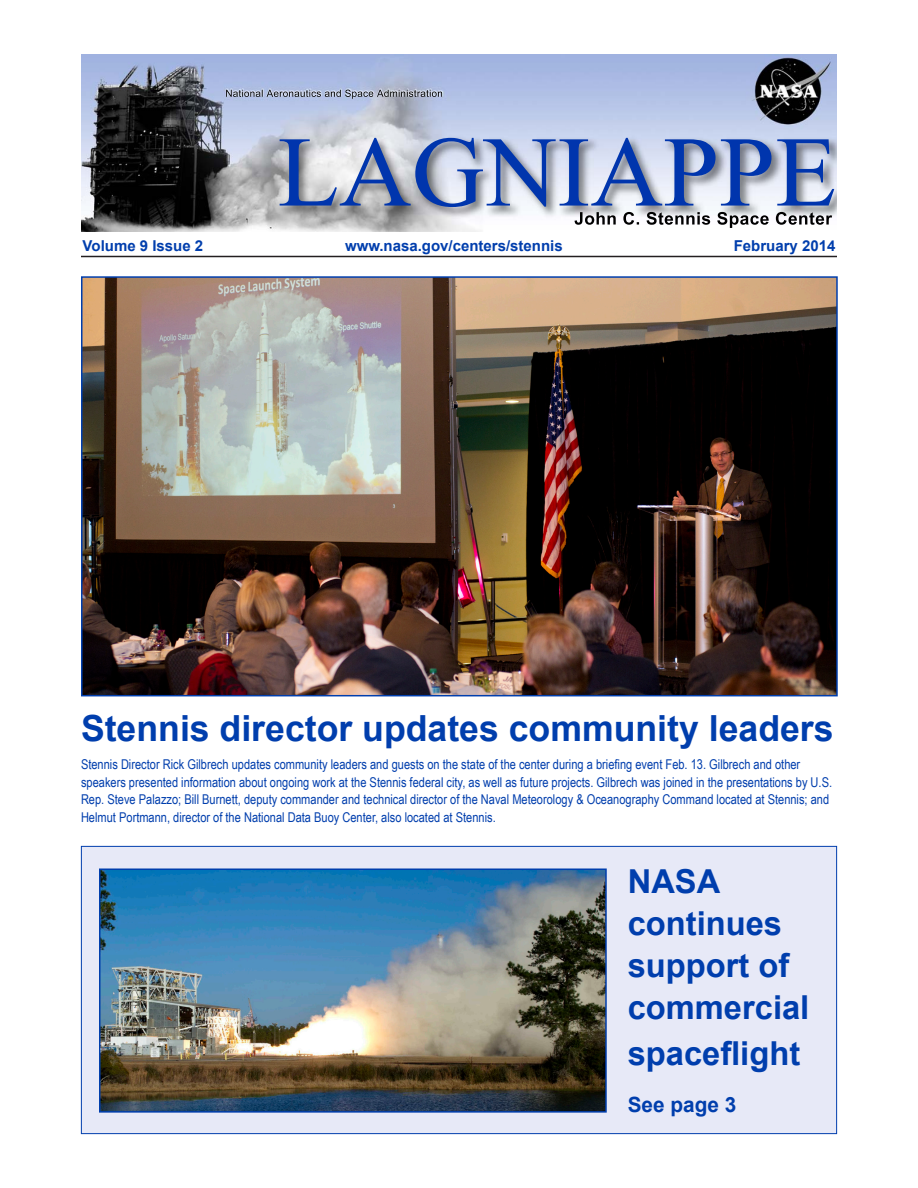
<style>
.page{position:relative;width:918px;height:1188px;background:#fff}
.page>*{position:absolute;margin:0;border:0;box-sizing:border-box;transform-origin:0 0}
.t1{font:700 36px "Arial";color:#003ead}
.t2{font:700 33px "Arial";color:#003ead}
.t3{font:700 21px "Arial";color:#003ead}
.t4{font:700 15px "Arial";color:#003ead}
.t5{font:13.5px/17.7px "Arial Narrow";color:#003ead}
</style>
<div class="page">
<div style="left:81px;top:846px;width:756px;height:288px;background:#e7e9f7;border:1px solid #003ead"></div>
<img style="left:81px;top:54px;width:756px;height:178px">
<img style="left:597px;top:212px;width:190px;height:13px">
<img style="left:340px;top:138px;width:494px;height:69px">
<img style="left:226px;top:90px;width:163px;height:7px">
<img style="left:399px;top:90px;width:43px;height:7px">
<hr style="left:81px;top:256px;width:756px;height:1px;background:#231f20">
<img style="left:84px;top:279px;width:751px;height:414px">
<div style="left:81px;top:276px;width:757px;height:420px;border:2px solid #003ead"></div>
<img style="left:102px;top:871px;width:502px;height:239px">
<div style="left:99px;top:868px;width:508px;height:245px;border:2px solid #003ead"></div>
<p class="t4" style="left:83px;top:236px;width:122px">Volume 9 Issue 2</p>
<p class="t4" style="left:345px;top:236px;width:219px">www.nasa.gov/centers/stennis</p>
<p class="t4" style="left:734px;top:236px;width:103px">February 2014</p>
<p class="t1" style="left:81px;top:705px;width:754px">Stennis director updates community leaders</p>
<p class="t5" style="left:81px;top:755px;width:753px">Stennis Director Rick Gilbrech updates community leaders and guests on the state of the center during a briefing event Feb. 13. Gilbrech and other speakers presented information about ongoing work at the Stennis federal city, as well as future projects. Gilbrech was joined in the presentations by U.S.<br>Rep. Steve Palazzo; Bill Burnett, deputy commander and technical director of the Naval Meteorology &amp; Oceanography Command located at Stennis; and Helmut Portmann, director of the National Data Buoy Center, also located at Stennis.</p>
<p class="t2" style="left:628px;top:859px;width:94px">NASA</p>
<p class="t2" style="left:628px;top:901px;width:156px">continues</p>
<p class="t2" style="left:628px;top:943px;width:163px">support of</p>
<p class="t2" style="left:628px;top:985px;width:183px">commercial</p>
<p class="t2" style="left:628px;top:1031px;width:174px">spaceflight</p>
<p class="t3" style="left:628px;top:1090px;width:110px">See page 3</p>
</div>
